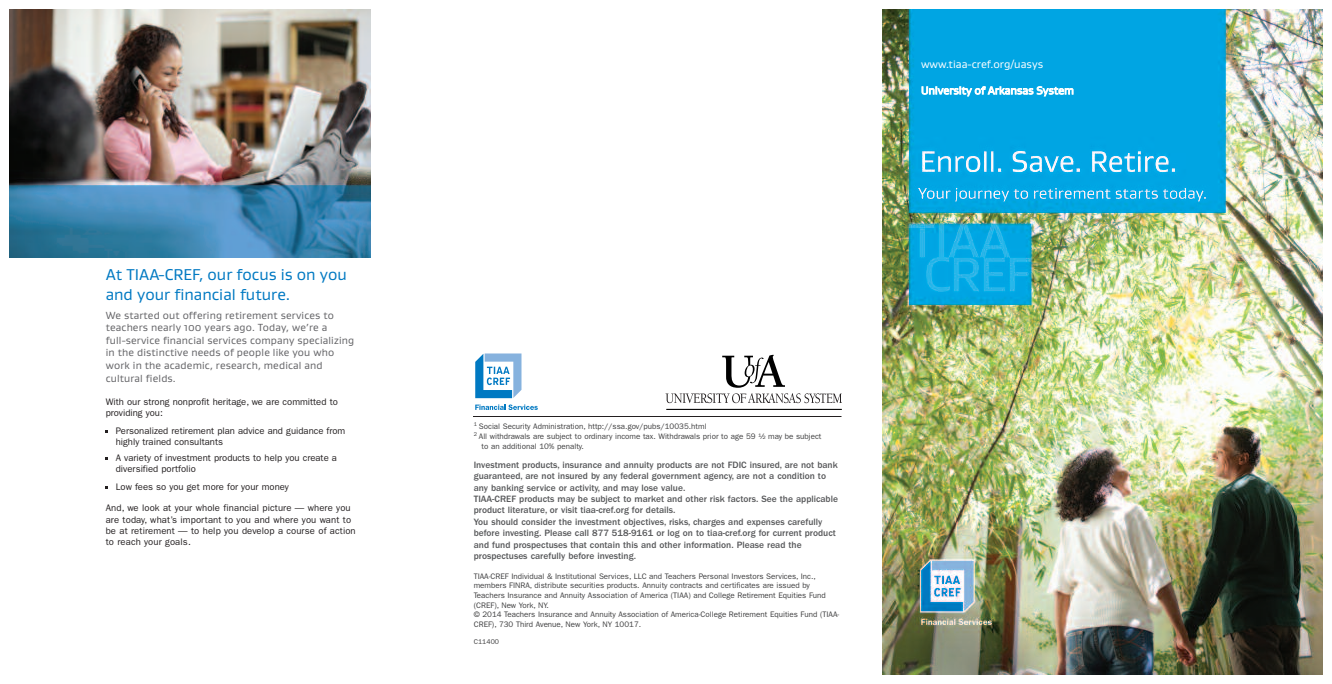
<style>
.page{position:relative;width:1332px;height:684px;background:#fff}
.page>*{position:absolute;margin:0;border:0;box-sizing:border-box;transform-origin:0 0}
.t1{font:16px/19.2px "Gustan";color:#0079c2}
.t2{font:11px "Gustan";color:#fff}
.t3{font:10.5px/12.6px "Gustan";letter-spacing:.015em;color:#636366}
.t4{font:500 9.5px/11.4px "ITC Franklin Gothic Std";color:#57585a}
.t5{font:9.5px/11.4px "ITC Franklin Gothic Std";color:#231f20}
.t6{font:8px/9.6px "ITC Franklin Gothic Std";color:#3e3e3f}
.t7{font:7px "ITC Franklin Gothic Std";color:#3e3e3f}
</style>
<div class="page">
<hr style="left:666px;top:409px;width:176px;height:1px;background:#000">
<svg style="left:666px;top:355px;width:176px;height:48px"></svg>
<svg style="left:475px;top:353px;width:47px;height:46px"></svg>
<svg style="left:475px;top:405px;width:63px;height:5px"></svg>
<hr style="left:473px;top:416px;width:369px;height:1px;background:#231f20">
<img style="left:9px;top:9px;width:362px;height:248px">
<img style="left:882px;top:9px;width:441px;height:666px">
<h1 class="t1" style="left:106px;top:266px;width:243px">At TIAA-CREF, our focus is on you and your financial future.</h1>
<p class="t3" style="left:106px;top:309px;width:250px">We started out offering retirement services to teachers nearly 100 years ago. Today, we’re a full-service financial services company specializing in the distinctive needs of people like you who work in the academic, research, medical and cultural fields.</p>
<p class="t5" style="left:106px;top:396px;width:234px">With our strong nonprofit heritage, we are committed to providing you:</p>
<p class="t5" style="left:116px;top:426px;width:231px;line-height:11px">Personalized retirement plan advice and guidance from highly trained consultants</p>
<p class="t5" style="left:116px;top:453px;width:223px;line-height:11px">A variety of investment products to help you create a diversified portfolio</p>
<p class="t5" style="left:106px;top:477px;width:246px;line-height:20.9px;text-indent:10px">Low fees so you get more for your money<br>And, we look at your whole financial picture — where you</p>
<p class="t5" style="left:106px;top:515px;width:252px">are today, what’s important to you and where you want to be at retirement — to help you develop a course of action to reach your goals.</p>
<h2 class="t2" style="left:921px;top:59px;width:124px">www.tiaa-cref.org/uasys</h2>
<h2 class="t2" style="left:921px;top:86px;width:154px">University of Arkansas System</h2>
<p class="t6" style="left:474px;top:423px;width:234px"><sup>1</sup> Social Security Administration, http://ssa.gov/pubs/10035.html</p>
<p class="t6" style="left:474px;top:432px;width:349px"><sup>2</sup> All withdrawals are subject to ordinary income tax. Withdrawals prior to age 59 ½ may be subject</p>
<p class="t6" style="left:482px;top:442px;width:104px">to an additional 10% penalty.</p>
<p class="t4" style="left:474px;top:460px;width:366px">Investment products, insurance and annuity products are not FDIC insured, are not bank guaranteed, are not insured by any federal government agency, are not a condition to any banking service or activity, and may lose value.<br>TIAA-CREF products may be subject to market and other risk factors. See the applicable product literature, or visit tiaa-cref.org for details.<br>You should consider the investment objectives, risks, charges and expenses carefully before investing. Please call 877 518-9161 or log on to tiaa-cref.org for current product and fund prospectuses that contain this and other information. Please read the prospectuses carefully before investing.</p>
<p class="t6" style="left:474px;top:572px;width:367px">TIAA-CREF Individual &amp; Institutional Services, LLC and Teachers Personal Investors Services, Inc., members FINRA, distribute securities products. Annuity contracts and certificates are issued by Teachers Insurance and Annuity Association of America (TIAA) and College Retirement Equities Fund (CREF), New York, NY.<br>© 2014 Teachers Insurance and Annuity Association of America-College Retirement Equities Fund (TIAA-CREF), 730 Third Avenue, New York, NY 10017.</p>
<p class="t7" style="left:474px;top:639px;width:27px">C11400</p>
</div>
